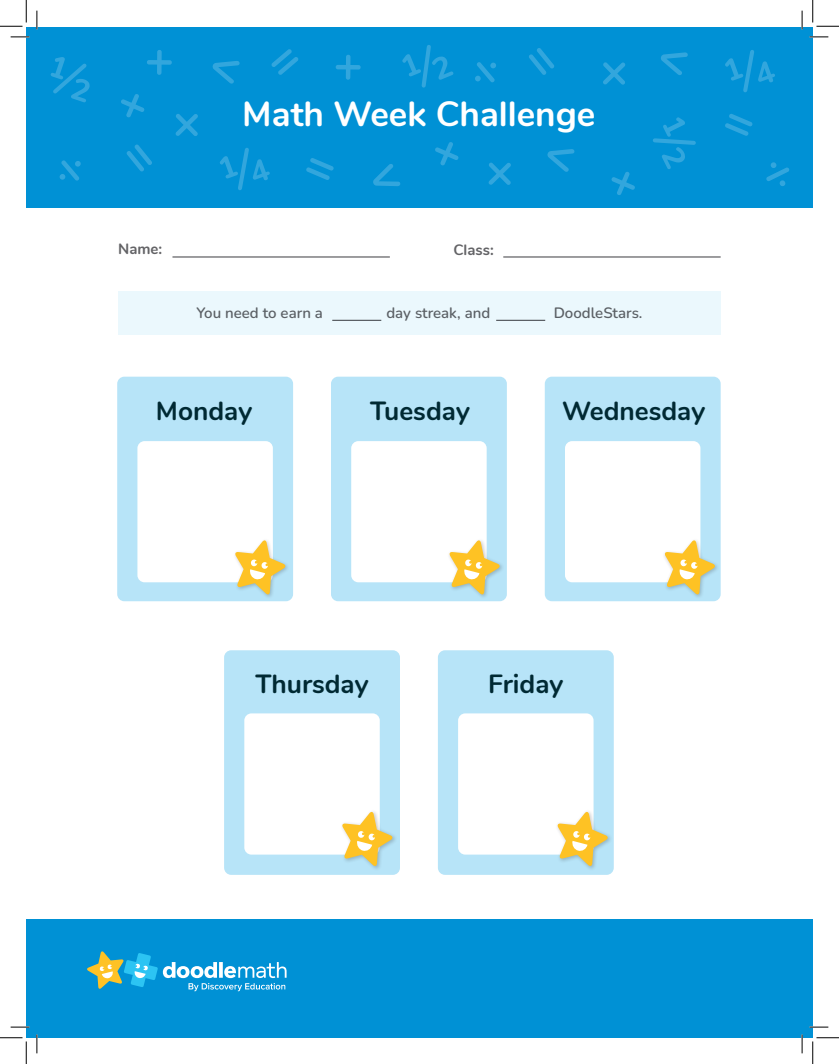
<style>
.page{position:relative;width:839px;height:1064px;background:#fff}
.page>*{position:absolute;margin:0;border:0;box-sizing:border-box;transform-origin:0 0}
.t1{font:700 35px "Nunito";color:#fff}
.t2{font:700 26.25px "Nunito";color:#002933}
.t3{font:600 15px "Nunito";color:#636366}
.t4{font:700 15px "Nunito";color:#636366}
</style>
<div class="page">
<div style="left:27px;top:27px;width:786px;height:180px;background:#0091d5"></div>
<div style="left:26px;top:919px;width:787px;height:119px;background:#0091d5"></div>
<div style="left:118px;top:291px;width:602px;height:44px;background:#ebf8fd"></div>
<hr style="left:332px;top:320px;width:49px;height:1px;background:#636366">
<hr style="left:496px;top:320px;width:49px;height:1px;background:#636366">
<hr style="left:172px;top:256px;width:218px;height:2px;background:#636366">
<hr style="left:503px;top:256px;width:217px;height:2px;background:#636366">
<div style="left:117px;top:377px;width:176px;height:224px;background:#b7e4f8;border-radius:7px"></div>
<div style="left:545px;top:377px;width:175px;height:224px;background:#b7e4f8;border-radius:7px"></div>
<div style="left:331px;top:377px;width:176px;height:224px;background:#b7e4f8;border-radius:7px"></div>
<div style="left:137px;top:441px;width:136px;height:141px;background:#fff;border-radius:7px"></div>
<div style="left:351px;top:441px;width:136px;height:141px;background:#fff;border-radius:7px"></div>
<div style="left:565px;top:441px;width:135px;height:141px;background:#fff;border-radius:7px"></div>
<div style="left:233px;top:538px;width:57px;height:61px;background:#b7e4f8"></div>
<svg style="left:234px;top:539px;width:52px;height:56px"></svg>
<div style="left:447px;top:538px;width:57px;height:61px;background:#231f20;opacity:.25"></div>
<svg style="left:449px;top:539px;width:51px;height:56px"></svg>
<div style="left:662px;top:538px;width:58px;height:61px;background:#231f20;opacity:.25"></div>
<svg style="left:664px;top:539px;width:51px;height:56px"></svg>
<div style="left:438px;top:650px;width:176px;height:225px;background:#b7e4f8;border-radius:7px"></div>
<div style="left:224px;top:650px;width:176px;height:225px;background:#b7e4f8;border-radius:7px"></div>
<div style="left:244px;top:713px;width:136px;height:141px;background:#fff;border-radius:7px"></div>
<div style="left:458px;top:713px;width:135px;height:141px;background:#fff;border-radius:7px"></div>
<div style="left:340px;top:810px;width:57px;height:61px;background:#b7e4f8"></div>
<svg style="left:341px;top:811px;width:52px;height:56px"></svg>
<div style="left:555px;top:810px;width:57px;height:61px;background:#231f20;opacity:.25"></div>
<svg style="left:557px;top:811px;width:51px;height:56px"></svg>
<svg style="left:336px;top:55px;width:25px;height:25px"></svg>
<svg style="left:435px;top:142px;width:23px;height:23px"></svg>
<svg style="left:121px;top:94px;width:23px;height:23px"></svg>
<svg style="left:147px;top:50px;width:25px;height:25px"></svg>
<svg style="left:213px;top:61px;width:27px;height:23px"></svg>
<svg style="left:373px;top:164px;width:27px;height:22px"></svg>
<svg style="left:60px;top:160px;width:21px;height:21px"></svg>
<svg style="left:176px;top:114px;width:22px;height:22px"></svg>
<svg style="left:306px;top:158px;width:28px;height:22px"></svg>
<svg style="left:127px;top:145px;width:25px;height:26px"></svg>
<svg style="left:271px;top:49px;width:27px;height:26px"></svg>
<svg style="left:50px;top:57px;width:40px;height:45px"></svg>
<svg style="left:220px;top:148px;width:50px;height:42px"></svg>
<svg style="left:402px;top:45px;width:51px;height:43px"></svg>
<svg style="left:475px;top:62px;width:21px;height:20px"></svg>
<svg style="left:603px;top:62px;width:22px;height:23px"></svg>
<svg style="left:529px;top:48px;width:25px;height:27px"></svg>
<svg style="left:725px;top:50px;width:50px;height:42px"></svg>
<svg style="left:547px;top:149px;width:27px;height:23px"></svg>
<svg style="left:488px;top:163px;width:23px;height:22px"></svg>
<svg style="left:725px;top:114px;width:27px;height:22px"></svg>
<svg style="left:766px;top:162px;width:23px;height:24px"></svg>
<svg style="left:611px;top:172px;width:24px;height:23px"></svg>
<svg style="left:653px;top:117px;width:43px;height:52px"></svg>
<svg style="left:661px;top:52px;width:27px;height:23px"></svg>
<svg style="left:87px;top:951px;width:199px;height:40px"></svg>
<svg style="left:11px;top:36px;width:18px;height:2px"></svg>
<svg style="left:809px;top:36px;width:19px;height:2px"></svg>
<svg style="left:11px;top:1026px;width:18px;height:2px"></svg>
<svg style="left:809px;top:1026px;width:19px;height:2px"></svg>
<svg style="left:36px;top:11px;width:2px;height:18px"></svg>
<svg style="left:36px;top:1034px;width:2px;height:19px"></svg>
<svg style="left:801px;top:11px;width:2px;height:18px"></svg>
<svg style="left:801px;top:1034px;width:2px;height:19px"></svg>
<svg style="left:0;top:0;width:27px;height:27px"></svg>
<svg style="left:0;top:1037px;width:27px;height:27px"></svg>
<svg style="left:812px;top:0;width:27px;height:27px"></svg>
<svg style="left:812px;top:1037px;width:27px;height:27px"></svg>
<p class="t1" style="left:242px;top:88px;width:355px">Math Week Challenge</p>
<p class="t4" style="left:118px;top:238px;width:46px">Name:</p>
<p class="t4" style="left:453px;top:238px;width:42px">Class:</p>
<p class="t3" style="left:196px;top:303px;width:128px">You need to earn a</p>
<p class="t3" style="left:386px;top:303px;width:105px">day streak, and</p>
<p class="t3" style="left:554px;top:303px;width:90px">DoodleStars.</p>
<p class="t2" style="left:156px;top:391px;width:98px">Monday</p>
<p class="t2" style="left:370px;top:391px;width:101px">Tuesday</p>
<p class="t2" style="left:562px;top:391px;width:145px">Wednesday</p>
<p class="t2" style="left:255px;top:664px;width:115px">Thursday</p>
<p class="t2" style="left:488px;top:664px;width:77px">Friday</p>
</div>
